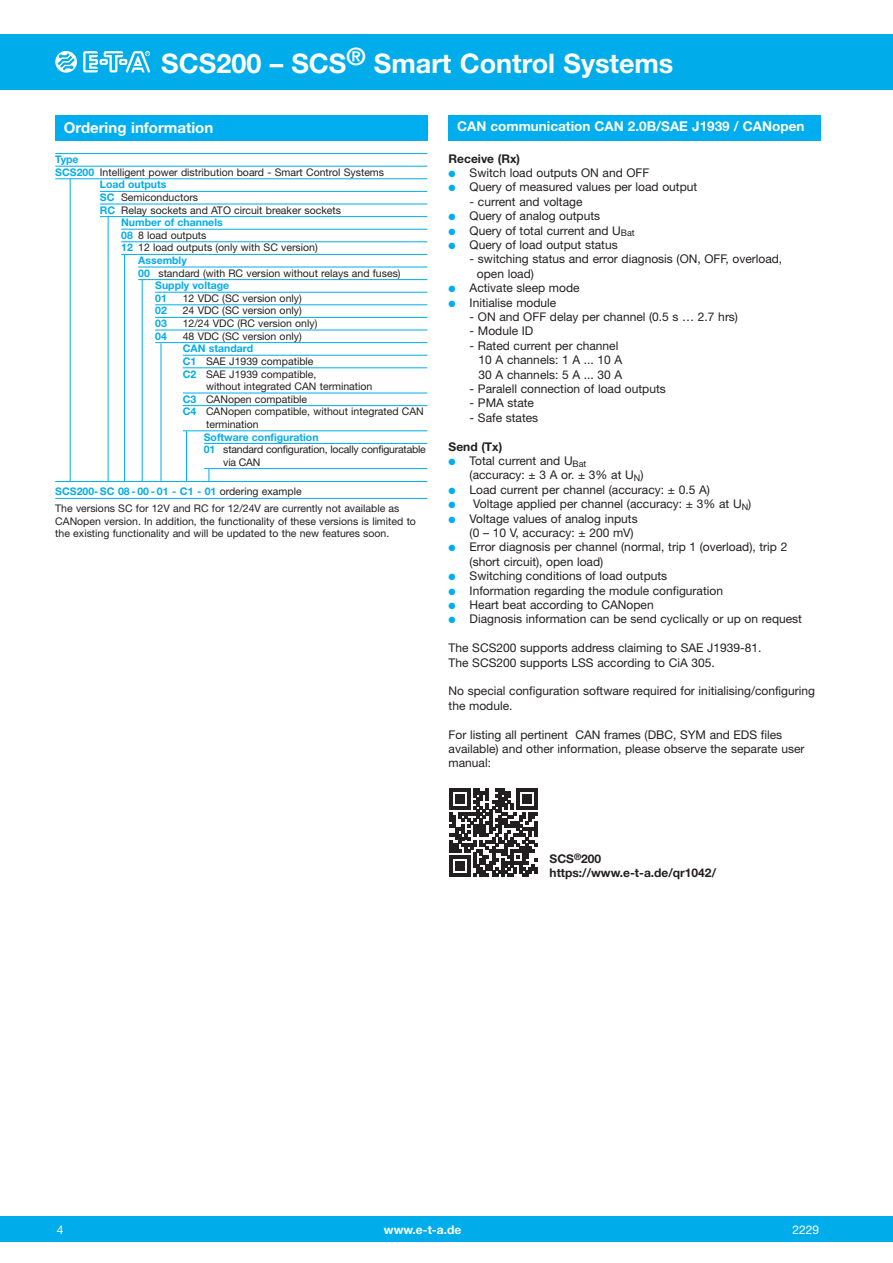
<style>
.page{position:relative;width:893px;height:1263px;background:#fff}
.page>*{position:absolute;margin:0;border:0;box-sizing:border-box;transform-origin:0 0}
.t1{font:700 27px "Helvetica Neue LT";color:#fff}
.t2{font:700 15px "Helvetica Neue LT";color:#fff}
.t3{font:700 13.5px "Helvetica Neue LT";color:#fff}
.t4{font:12px/14.4px "Helvetica Neue LT";color:#231f20}
.t5{font:700 12px/14.4px "Helvetica Neue LT";color:#231f20}
.t6{font:700 12px "Helvetica Neue LT";color:#fff}
.t7{font:12px "Helvetica Neue LT";color:#fff}
.t8{font:10.5px/16.8px "Helvetica Neue LT";color:#231f20}
.t9{font:700 10.5px "Helvetica Neue LT";color:#00adea}
.t10{font:10.5px "Helvetica Neue LT";letter-spacing:-.02em;color:#231f20}
.s1{font-weight:700;color:#00adea}
.s2{color:#00aeef}
</style>
<div class="page">
<div style="left:0;top:1216px;width:893px;height:26px;background:#00adea"></div>
<div style="left:0;top:34px;width:893px;height:55px;background:#00adea"></div>
<svg style="left:55px;top:51px;width:22px;height:22px"></svg>
<svg style="left:83px;top:51px;width:67px;height:21px"></svg>
<div style="left:55px;top:115px;width:372px;height:25px;background:#00aeef"></div>
<hr style="left:55px;top:153px;width:372px;height:1px;background:#00adea">
<hr style="left:55px;top:166px;width:372px;height:1px;background:#00adea">
<hr style="left:55px;top:178px;width:372px;height:1px;background:#00adea">
<hr style="left:100px;top:191px;width:327px;height:1px;background:#00adea">
<hr style="left:100px;top:204px;width:327px;height:1px;background:#00adea">
<hr style="left:100px;top:216px;width:327px;height:1px;background:#00adea">
<hr style="left:121px;top:229px;width:306px;height:1px;background:#00adea">
<hr style="left:121px;top:241px;width:306px;height:1px;background:#00adea">
<hr style="left:121px;top:254px;width:306px;height:1px;background:#00adea">
<hr style="left:138px;top:267px;width:289px;height:1px;background:#00adea">
<hr style="left:138px;top:279px;width:289px;height:1px;background:#00adea">
<hr style="left:155px;top:292px;width:272px;height:1px;background:#00adea">
<hr style="left:155px;top:304px;width:272px;height:1px;background:#00adea">
<hr style="left:155px;top:317px;width:272px;height:1px;background:#00adea">
<hr style="left:155px;top:330px;width:272px;height:1px;background:#00adea">
<hr style="left:155px;top:342px;width:272px;height:1px;background:#00adea">
<hr style="left:183px;top:355px;width:244px;height:1px;background:#00adea">
<hr style="left:183px;top:367px;width:244px;height:1px;background:#00adea">
<hr style="left:183px;top:393px;width:244px;height:1px;background:#00adea">
<hr style="left:183px;top:405px;width:244px;height:1px;background:#00adea">
<hr style="left:183px;top:430px;width:244px;height:1px;background:#00adea">
<hr style="left:204px;top:443px;width:223px;height:1px;background:#00adea">
<hr style="left:204px;top:468px;width:223px;height:1px;background:#00adea">
<hr style="left:55px;top:481px;width:372px;height:1px;background:#00adea">
<hr style="left:55px;top:498px;width:372px;height:1px;background:#00adea">
<hr style="left:70px;top:179px;width:1px;height:302px;background:#00aeef">
<hr style="left:108px;top:216px;width:1px;height:265px;background:#00aeef">
<hr style="left:124px;top:254px;width:1px;height:227px;background:#00aeef">
<hr style="left:161px;top:343px;width:1px;height:138px;background:#00aeef">
<hr style="left:186px;top:431px;width:1px;height:51px;background:#00aeef">
<svg style="left:209px;top:469px;width:1px;height:12px"></svg>
<hr style="left:142px;top:280px;width:1px;height:201px;background:#00aeef">
<div style="left:449px;top:115px;width:372px;height:25px;background:#00aeef"></div>
<svg style="left:449px;top:788px;width:89px;height:89px"></svg>
<h1 class="t1" style="left:161px;top:46px;width:514px">SCS200 – SCS<sup>®</sup> Smart Control Systems</h1>
<p class="t2" style="left:64px;top:118px;width:151px">Ordering information</p>
<p class="t9" style="left:55px;top:153px;width:25px">Type</p>
<p class="t8" style="left:55px;top:164px;width:330px"><span class="s1">SCS200</span> Intelligent power distribution board - Smart Control Systems</p>
<p class="t9" style="left:100px;top:178px;width:68px">Load outputs</p>
<p class="t8" style="left:100px;top:189px;width:100px"><span class="s1">SC</span> Semiconductors</p>
<p class="t8" style="left:100px;top:201px;width:243px"><span class="s1">RC</span> Relay sockets and ATO circuit breaker sockets</p>
<p class="t9" style="left:121px;top:216px;width:103px">Number of channels</p>
<p class="t8" style="left:121px;top:227px;width:87px"><span class="s1">08</span> 8 load outputs</p>
<p class="t8" style="left:121px;top:239px;width:198px"><span class="s1">12</span> 12 load outputs (only with SC version)</p>
<p class="t9" style="left:138px;top:254px;width:50px">Assembly</p>
<p class="t8" style="left:138px;top:264px;width:264px"><span class="s1">00</span> standard (with RC version without relays and fuses)</p>
<p class="t9" style="left:155px;top:279px;width:75px">Supply voltage</p>
<p class="t9" style="left:155px;top:292px;width:13px">01</p>
<p class="t8" style="left:183px;top:290px;width:121px">12 VDC (SC version only)</p>
<p class="t9" style="left:155px;top:304px;width:13px">02</p>
<p class="t8" style="left:183px;top:302px;width:121px">24 VDC (SC version only)</p>
<p class="t9" style="left:155px;top:317px;width:13px">03</p>
<p class="t8" style="left:183px;top:315px;width:136px">12/24 VDC (RC version only)</p>
<p class="t9" style="left:155px;top:329px;width:13px">04</p>
<p class="t8" style="left:183px;top:327px;width:121px">48 VDC (SC version only)</p>
<p class="t9" style="left:183px;top:342px;width:72px">CAN standard</p>
<p class="t8" style="left:183px;top:353px;width:132px"><span class="s1">C1</span> SAE J1939 compatible</p>
<p class="t8" style="left:183px;top:365px;width:135px"><span class="s1">C2</span> SAE J1939 compatible,</p>
<p class="t8" style="left:206px;top:378px;width:168px">without integrated CAN termination</p>
<p class="t8" style="left:183px;top:390px;width:126px"><span class="s1">C3</span> CANopen compatible</p>
<p class="t8" style="left:183px;top:403px;width:243px"><span class="s1">C4</span> CANopen compatible, without integrated CAN</p>
<p class="t8" style="left:206px;top:416px;width:54px">termination</p>
<p class="t9" style="left:204px;top:430px;width:116px">Software configuration</p>
<p class="t10" style="left:204px;top:443px;width:224px"><span class="s1">01</span> standard configuration, locally configuratable</p>
<p class="t8" style="left:223px;top:453px;width:39px">via CAN</p>
<p class="t8" style="left:55px;top:483px;width:346px"><span class="s1">SCS200-SC 08 - 00 - 01 - C1 - 01</span> ordering example<br>The versions SC for 12V and RC for 12/24V are currently not available as</p>
<p class="t8" style="left:55px;top:514px;width:362px;line-height:12.6px">CANopen version. In addition, the functionality of these versions is limited to the existing functionality and will be updated to the new features soon.</p>
<p class="t3" style="left:457px;top:118px;width:349px">CAN communication CAN 2.0B/SAE J1939 / CANopen</p>
<p class="t5" style="left:449px;top:151px;width:73px">Receive (Rx)</p>
<p class="t4" style="left:449px;top:165px;width:202px"><span class="s2">●</span> Switch load outputs ON and OFF</p>
<p class="t4" style="left:449px;top:180px;width:250px"><span class="s2">●</span> Query of measured values per load output</p>
<p class="t4" style="left:470px;top:194px;width:114px">- current and voltage</p>
<p class="t4" style="left:449px;top:208px;width:153px"><span class="s2">●</span> Query of analog outputs</p>
<p class="t4" style="left:449px;top:223px;width:188px"><span class="s2">●</span> Query of total current and U<sub>Bat</sub></p>
<p class="t4" style="left:449px;top:237px;width:171px"><span class="s2">●</span> Query of load output status</p>
<p class="t4" style="left:477px;top:252px;width:307px;text-indent:-7px">- switching status and error diagnosis (ON, OFF, overload, open load)</p>
<p class="t4" style="left:449px;top:280px;width:133px"><span class="s2">●</span> Activate sleep mode</p>
<p class="t4" style="left:449px;top:295px;width:109px"><span class="s2">●</span> Initialise module</p>
<p class="t4" style="left:470px;top:309px;width:270px">- ON and OFF delay per channel (0.5 s … 2.7 hrs)</p>
<p class="t4" style="left:470px;top:324px;width:65px">- Module ID</p>
<p class="t4" style="left:479px;top:338px;width:145px;text-indent:-9px">- Rated current per channel<br>10 A channels: 1 A ... 10 A<br>30 A channels: 5 A ... 30 A</p>
<p class="t4" style="left:470px;top:381px;width:198px">- Paralell connection of load outputs</p>
<p class="t4" style="left:470px;top:396px;width:66px">- PMA state</p>
<p class="t4" style="left:470px;top:410px;width:70px">- Safe states</p>
<p class="t5" style="left:449px;top:439px;width:55px">Send (Tx)</p>
<p class="t4" style="left:470px;top:453px;width:175px;text-indent:-21px"><span class="s2">●</span> Total current and U<sub>Bat </sub>(accuracy: ± 3 A or. ± 3% at U<sub>N</sub>)</p>
<p class="t4" style="left:449px;top:482px;width:263px"><span class="s2">●</span> Load current per channel (accuracy: ± 0.5 A)</p>
<p class="t4" style="left:449px;top:496px;width:304px"><span class="s2">●</span> Voltage applied per channel (accuracy: ± 3% at U<sub>N</sub>)</p>
<p class="t4" style="left:470px;top:511px;width:170px;text-indent:-21px"><span class="s2">●</span> Voltage values of analog inputs (0 – 10 V, accuracy: ± 200 mV)</p>
<p class="t4" style="left:470px;top:540px;width:319px;text-indent:-21px"><span class="s2">●</span> Error diagnosis per channel (normal, trip 1 (overload), trip 2 (short circuit), open load)</p>
<p class="t4" style="left:449px;top:568px;width:220px"><span class="s2">●</span> Switching conditions of load outputs</p>
<p class="t4" style="left:449px;top:583px;width:276px"><span class="s2">●</span> Information regarding the module configuration</p>
<p class="t4" style="left:449px;top:597px;width:207px"><span class="s2">●</span> Heart beat according to CANopen</p>
<p class="t4" style="left:449px;top:612px;width:355px"><span class="s2">●</span> Diagnosis information can be send cyclically or up on request</p>
<p class="t4" style="left:449px;top:640px;width:314px">The SCS200 supports address claiming to SAE J1939-81.<br>The SCS200 supports LSS according to CiA 305.</p>
<p class="t4" style="left:449px;top:684px;width:368px">No special configuration software required for initialising/configuring the module.</p>
<p class="t4" style="left:449px;top:727px;width:357px">For listing all pertinent CAN frames (DBC, SYM and EDS files available) and other information, please observe the separate user manual:</p>
<p class="t5" style="left:550px;top:851px;width:168px">SCS<sup>®</sup>200 https://www.e-t-a.de/qr1042/</p>
<p class="t6" style="left:384px;top:1222px;width:79px">www.e-t-a.de</p>
<p class="t7" style="left:57px;top:1222px;width:8px">4</p>
<p class="t7" style="left:792px;top:1222px;width:28px">2229</p>
</div>
